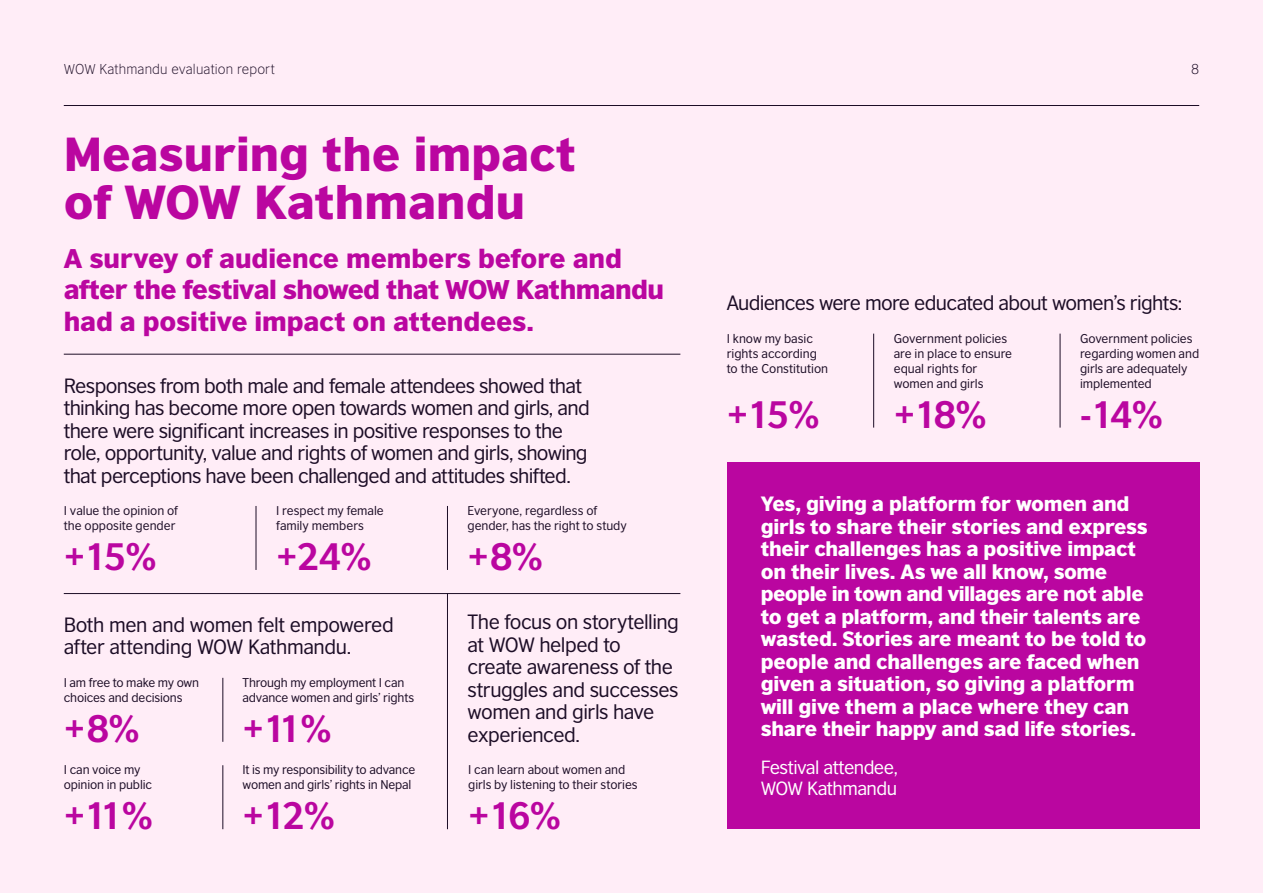
<style>
.page{position:relative;width:1263px;height:893px;background:#ffedf7}
.page>*{position:absolute;margin:0;border:0;box-sizing:border-box;transform-origin:0 0}
.t1{font:900 45px/48px "British Council Sans";color:#ba06a0}
.t2{font:700 36px "British Council Sans";letter-spacing:-.11em;color:#ba06a0}
.t3{font:900 25.5px/31.5px "British Council Sans";letter-spacing:-.01em;color:#ba06a0}
.t4{font:19.5px/22.5px "British Council Sans";letter-spacing:-.035em;color:#1c0d26}
.t5{font:900 19.5px/22.5px "British Council Sans";letter-spacing:-.015em;color:#fff}
.t6{font:18px/21px "British Council Sans";letter-spacing:-.03em;color:#fff}
.t7{font:300 13.5px "British Council Sans";letter-spacing:.01em;color:#1c0d26}
.t8{font:12px/15px "British Council Sans";letter-spacing:-.005em;color:#1c0d26}
</style>
<div class="page">
<hr style="left:64px;top:105px;width:1135px;height:1px;background:#1c0d26">
<hr style="left:64px;top:354px;width:616px;height:1px;background:#1c0d26">
<hr style="left:223px;top:678px;width:1px;height:64px;background:#1c0d26">
<hr style="left:223px;top:765px;width:1px;height:64px;background:#1c0d26">
<hr style="left:64px;top:593px;width:616px;height:1px;background:#1c0d26">
<hr style="left:447px;top:506px;width:1px;height:64px;background:#1c0d26">
<hr style="left:256px;top:506px;width:1px;height:64px;background:#1c0d26">
<hr style="left:873px;top:334px;width:1px;height:94px;background:#1c0d26">
<hr style="left:1060px;top:334px;width:1px;height:94px;background:#1c0d26">
<hr style="left:447px;top:593px;width:1px;height:236px;background:#1c0d26">
<div style="left:727px;top:462px;width:472px;height:367px;background:#ba06a0"></div>
<p class="t7" style="left:64px;top:58px;width:213px">WOW Kathmandu evaluation report</p>
<h1 class="t1" style="left:64px;top:125px;width:514px">Measuring the impact of WOW Kathmandu</h1>
<h3 class="t3" style="left:64px;top:239px;width:602px">A survey of audience members before and after the festival showed that WOW Kathmandu had a positive impact on attendees.</h3>
<p class="t4" style="left:64px;top:372px;width:527px">Responses from both male and female attendees showed that thinking has become more open towards women and girls, and there were significant increases in positive responses to the role, opportunity, value and rights of women and girls, showing that perceptions have been challenged and attitudes shifted.</p>
<p class="t8" style="left:64px;top:502px;width:116px">I value the opinion of the opposite gender</p>
<h2 class="t2" style="left:64px;top:525px;width:94px">+15%</h2>
<p class="t8" style="left:276px;top:502px;width:109px">I respect my female family members</p>
<h2 class="t2" style="left:276px;top:525px;width:97px">+24%</h2>
<p class="t8" style="left:468px;top:502px;width:161px">Everyone, regardless of gender, has the right to study</p>
<h2 class="t2" style="left:468px;top:525px;width:77px">+8%</h2>
<h3 class="t4" style="left:64px;top:612px;width:331px">Both men and women felt empowered after attending WOW Kathmandu.</h3>
<p class="t8" style="left:64px;top:674px;width:137px">I am free to make my own choices and decisions</p>
<h2 class="t2" style="left:64px;top:696px;width:77px">+8%</h2>
<p class="t8" style="left:64px;top:761px;width:90px">I can voice my opinion in public</p>
<h2 class="t2" style="left:64px;top:784px;width:91px">+11%</h2>
<p class="t8" style="left:243px;top:674px;width:173px">Through my employment I can advance women and girls’ rights</p>
<h2 class="t2" style="left:243px;top:696px;width:91px">+11%</h2>
<p class="t8" style="left:243px;top:761px;width:174px">It is my responsibility to advance women and girls’ rights in Nepal</p>
<h2 class="t2" style="left:243px;top:784px;width:94px">+12%</h2>
<h3 class="t4" style="left:468px;top:609px;width:213px">The focus on storytelling at WOW helped to create awareness of the struggles and successes women and girls have experienced.</h3>
<p class="t8" style="left:468px;top:761px;width:171px">I can learn about women and girls by listening to their stories</p>
<h2 class="t2" style="left:468px;top:784px;width:94px">+16%</h2>
<p class="t7" style="left:1191px;top:58px;width:10px">8</p>
<h3 class="t4" style="left:727px;top:290px;width:457px">Audiences were more educated about women’s rights:</h3>
<p class="t8" style="left:727px;top:330px;width:103px">I know my basic rights according to the Constitution</p>
<h2 class="t2" style="left:727px;top:382px;width:94px">+15%</h2>
<p class="t8" style="left:1080px;top:330px;width:121px">Government policies regarding women and girls are adequately implemented</p>
<h2 class="t2" style="left:1080px;top:382px;width:84px">-14%</h2>
<p class="t8" style="left:894px;top:330px;width:120px">Government policies are in place to ensure equal rights for women and girls</p>
<h2 class="t2" style="left:894px;top:382px;width:94px">+18%</h2>
<p class="t5" style="left:761px;top:490px;width:388px">Yes, giving a platform for women and girls to share their stories and express their challenges has a positive impact on their lives. As we all know, some people in town and villages are not able to get a platform, and their talents are wasted. Stories are meant to be told to people and challenges are faced when given a situation, so giving a platform will give them a place where they can share their happy and sad life stories.</p>
<h3 class="t6" style="left:761px;top:755px;width:138px">Festival attendee,<br>WOW Kathmandu</h3>
</div>
